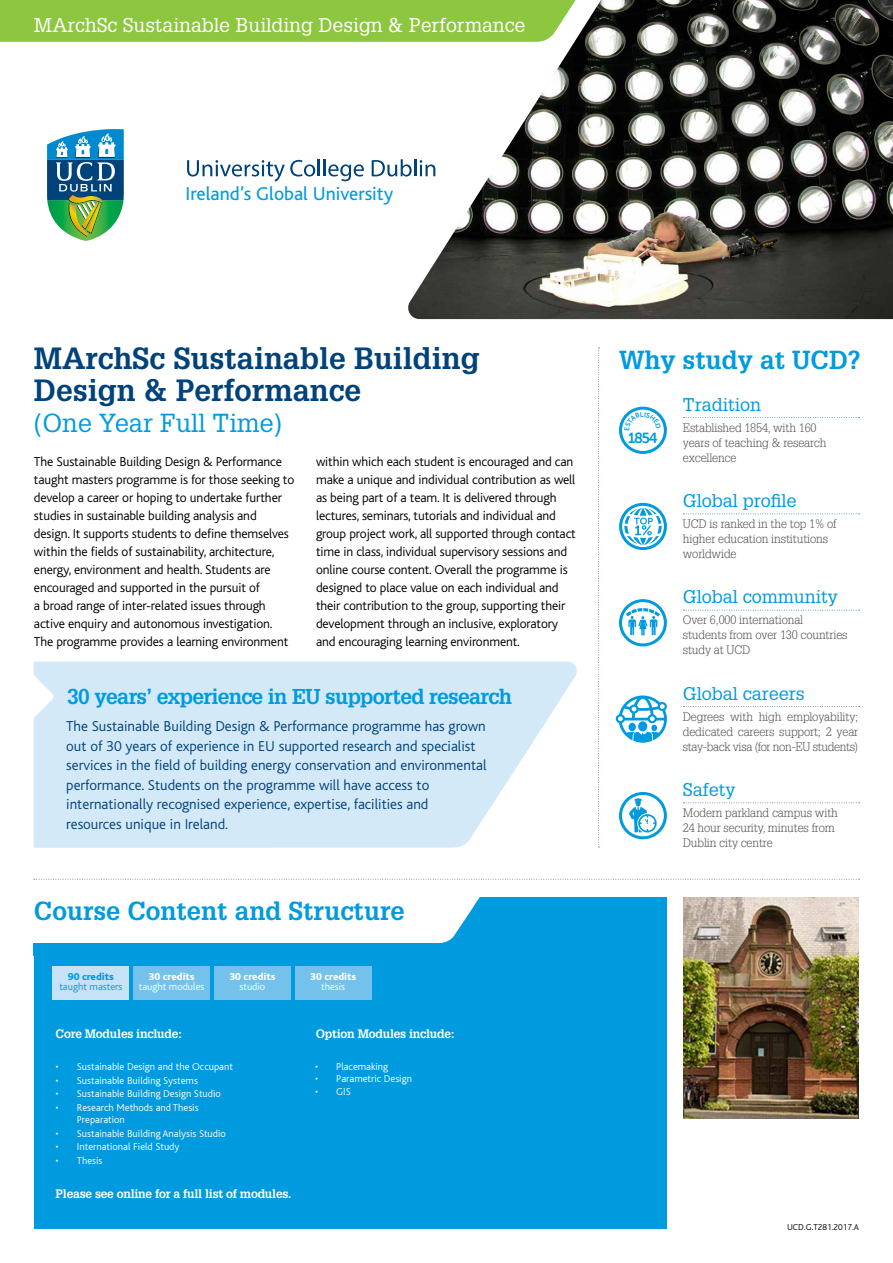
<style>
.page{position:relative;width:893px;height:1263px;background:#fff}
.page>*{position:absolute;margin:0;border:0;box-sizing:border-box;transform-origin:0 0}
.t1{font:700 30px/31.5px "Glypha";color:#00427a}
.t2{font:700 25.5px "Glypha";color:#009bdf}
.t3{font:25.5px "Glypha";color:#009bdf}
.t4{font:700 21px "Glypha";letter-spacing:-.03em;color:#009bdf}
.t5{font:19.5px "Glypha";color:#fff}
.t6{font:19.5px "Bliss";color:#009bdf}
.t7{font:18px "Glypha";color:#009bdf}
.t8{font:300 15px/19.5px "Bliss";color:#00427a}
.t9{font:14.7px "Museo Sans W01 Rounded 700";color:#009bdf}
.t10{font:300 13.5px/18px "Bliss";letter-spacing:-.01em;color:#000}
.t11{font:300 12px/15px "Glypha";letter-spacing:-.01em;color:#4d4d4f}
.t12{font:700 12px "Glypha";letter-spacing:-.02em;color:#fff}
.t13{font:300 10.5px/12.6px "Bliss";color:#fff}
.t14{font:800 10.5px "Bliss";color:#fff}
.t15{font:300 10.5px "Bliss";color:#fff}
.t16{font:300 10.5px "Bliss";color:#009bdf}
.t17{font:800 10.5px "Bliss";color:#009bdf}
.t18{font:300 9px "Bliss";color:#000}
.s1{font-style:inherit}
</style>
<div class="page">
<svg style="left:47px;top:129px;width:77px;height:112px"></svg>
<svg style="left:187px;top:159px;width:177px;height:23px"></svg>
<svg style="left:372px;top:159px;width:33px;height:18px"></svg>
<div style="left:0;top:0;width:405px;height:42px;background:#8dc63f"></div>
<img style="left:407px;top:0;width:486px;height:319px">
<div style="left:34px;top:897px;width:633px;height:332px;background:#009bdf"></div>
<svg style="left:33px;top:878px;width:535px;height:65px;fill:#fff"></svg>
<svg style="left:54px;top:661px;width:523px;height:187px;fill:#d4e9f8"></svg>
<svg style="left:34px;top:879px;width:825px;height:1px"></svg>
<div style="left:133px;top:966px;width:77px;height:33px;background:#74c2ec"></div>
<div style="left:214px;top:966px;width:77px;height:33px;background:#74c2ec"></div>
<div style="left:295px;top:966px;width:76px;height:33px;background:#74c2ec"></div>
<svg style="left:598px;top:348px;width:1px;height:499px"></svg>
<svg style="left:33px;top:661px;width:21px;height:187px"></svg>
<svg style="left:683px;top:417px;width:176px;height:1px"></svg>
<svg style="left:683px;top:513px;width:176px;height:1px"></svg>
<svg style="left:683px;top:610px;width:176px;height:1px"></svg>
<svg style="left:683px;top:706px;width:176px;height:1px"></svg>
<svg style="left:683px;top:802px;width:176px;height:1px"></svg>
<svg style="left:619px;top:792px;width:48px;height:47px"></svg>
<svg style="left:619px;top:503px;width:48px;height:47px"></svg>
<svg style="left:616px;top:695px;width:51px;height:48px"></svg>
<svg style="left:619px;top:599px;width:48px;height:48px"></svg>
<div style="left:53px;top:966px;width:76px;height:33px;background:#c7e2f6"></div>
<img style="left:683px;top:897px;width:176px;height:221px">
<svg style="left:619px;top:407px;width:48px;height:47px"></svg>
<h3 class="t5" style="left:34px;top:13px;width:493px">MArchSc Sustainable Building Design &amp; Performance</h3>
<h3 class="t6" style="left:186px;top:183px;width:209px">Ireland’s Global University</h3>
<h1 class="t1" style="left:34px;top:342px;width:447px">MArchSc Sustainable Building<br>Design &amp; Performance</h1>
<h2 class="t3" style="left:34px;top:407px;width:250px">(One Year Full Time)</h2>
<p class="t10" style="left:34px;top:453px;width:262px">The Sustainable Building Design &amp; Performance taught masters programme is for those seeking to develop a career or hoping to undertake further studies in sustainable building analysis and design. It supports students to define themselves within the fields of sustainability, architecture, energy, environment and health. Students are encouraged and supported in the pursuit of<br>a broad range of inter-related issues through active enquiry and autonomous investigation.<br>The programme provides a learning environment</p>
<p class="t10" style="left:316px;top:453px;width:261px">within which each student is encouraged and can make a unique and individual contribution as well as being part of a team. It is delivered through lectures, seminars, tutorials and individual and group project work, all supported through contact time in class, individual supervisory sessions and online course content. Overall the programme is designed to place value on each individual and their contribution to the group, supporting their development through an inclusive, exploratory and encouraging learning environment.</p>
<h3 class="t4" style="left:67px;top:683px;width:446px">30 years’ experience in EU supported research</h3>
<p class="t8" style="left:66px;top:717px;width:422px">The Sustainable Building Design &amp; Performance programme has grown out of 30 years of experience in EU supported research and specialist services in the field of building energy conservation and environmental performance. Students on the programme will have access to internationally recognised experience, expertise, facilities and resources unique in Ireland.</p>
<h2 class="t2" style="left:34px;top:895px;width:372px">Course Content and Structure</h2>
<p class="t17" style="left:68px;top:971px;width:48px">90 credits</p>
<p class="t16" style="left:59px;top:981px;width:64px">taught masters</p>
<p class="t14" style="left:149px;top:971px;width:48px">30 credits</p>
<p class="t15" style="left:139px;top:981px;width:67px">taught modules</p>
<p class="t14" style="left:229px;top:971px;width:48px">30 credits</p>
<p class="t15" style="left:240px;top:981px;width:27px">studio</p>
<p class="t14" style="left:310px;top:971px;width:48px">30 credits</p>
<p class="t15" style="left:321px;top:981px;width:25px">thesis</p>
<p class="t12" style="left:56px;top:1026px;width:128px">Core Modules include:</p>
<p class="t13" style="left:56px;top:1061px;width:179px"><span class="s1">•</span> Sustainable Design and the Occupant</p>
<p class="t13" style="left:56px;top:1074px;width:144px"><span class="s1">•</span> Sustainable Building Systems</p>
<p class="t13" style="left:56px;top:1088px;width:167px"><span class="s1">•</span> Sustainable Building Design Studio</p>
<p class="t13" style="left:77px;top:1101px;width:123px;text-indent:-21px"><span class="s1">•</span> Research Methods and Thesis<br>Preparation</p>
<p class="t13" style="left:56px;top:1127px;width:172px"><span class="s1">•</span> Sustainable Building Analysis Studio</p>
<p class="t13" style="left:56px;top:1141px;width:125px"><span class="s1">•</span> International Field Study</p>
<p class="t13" style="left:56px;top:1154px;width:48px"><span class="s1">•</span> Thesis</p>
<p class="t12" style="left:56px;top:1186px;width:237px">Please see online for a full list of modules.</p>
<p class="t12" style="left:316px;top:1026px;width:141px">Option Modules include:</p>
<p class="t13" style="left:315px;top:1060px;width:75px"><span class="s1">•</span> Placemaking</p>
<p class="t13" style="left:315px;top:1073px;width:98px"><span class="s1">•</span> Parametric Design</p>
<p class="t13" style="left:315px;top:1085px;width:37px"><span class="s1">•</span> GIS</p>
<h2 class="t2" style="left:619px;top:344px;width:243px">Why study at UCD?</h2>
<h3 class="t7" style="left:683px;top:393px;width:80px">Tradition</h3>
<p class="t11" style="left:683px;top:420px;width:145px">Established 1854, with 160 years of teaching &amp; research excellence</p>
<p class="t9" style="left:628px;top:429px;width:31px">1854</p>
<h3 class="t7" style="left:683px;top:490px;width:115px">Global profile</h3>
<p class="t11" style="left:683px;top:516px;width:155px">UCD is ranked in the top 1% of higher education institutions worldwide</p>
<h3 class="t7" style="left:683px;top:586px;width:157px">Global community</h3>
<p class="t11" style="left:683px;top:613px;width:166px">Over 6,000 international students from over 130 countries study at UCD</p>
<h3 class="t7" style="left:683px;top:682px;width:124px">Global careers</h3>
<p class="t11" style="left:683px;top:709px;width:177px;text-align:justify">Degrees with high employability; dedicated careers support; 2 year stay-back visa (for non-EU students)</p>
<h3 class="t7" style="left:683px;top:778px;width:54px">Safety</h3>
<p class="t11" style="left:683px;top:805px;width:156px">Modern parkland campus with<br>24 hour security, minutes from<br>Dublin city centre</p>
<p class="t18" style="left:787px;top:1222px;width:74px"><span class="s1">UCD.G.</span>T281.2017<span class="s1">.A</span></p>
</div>
